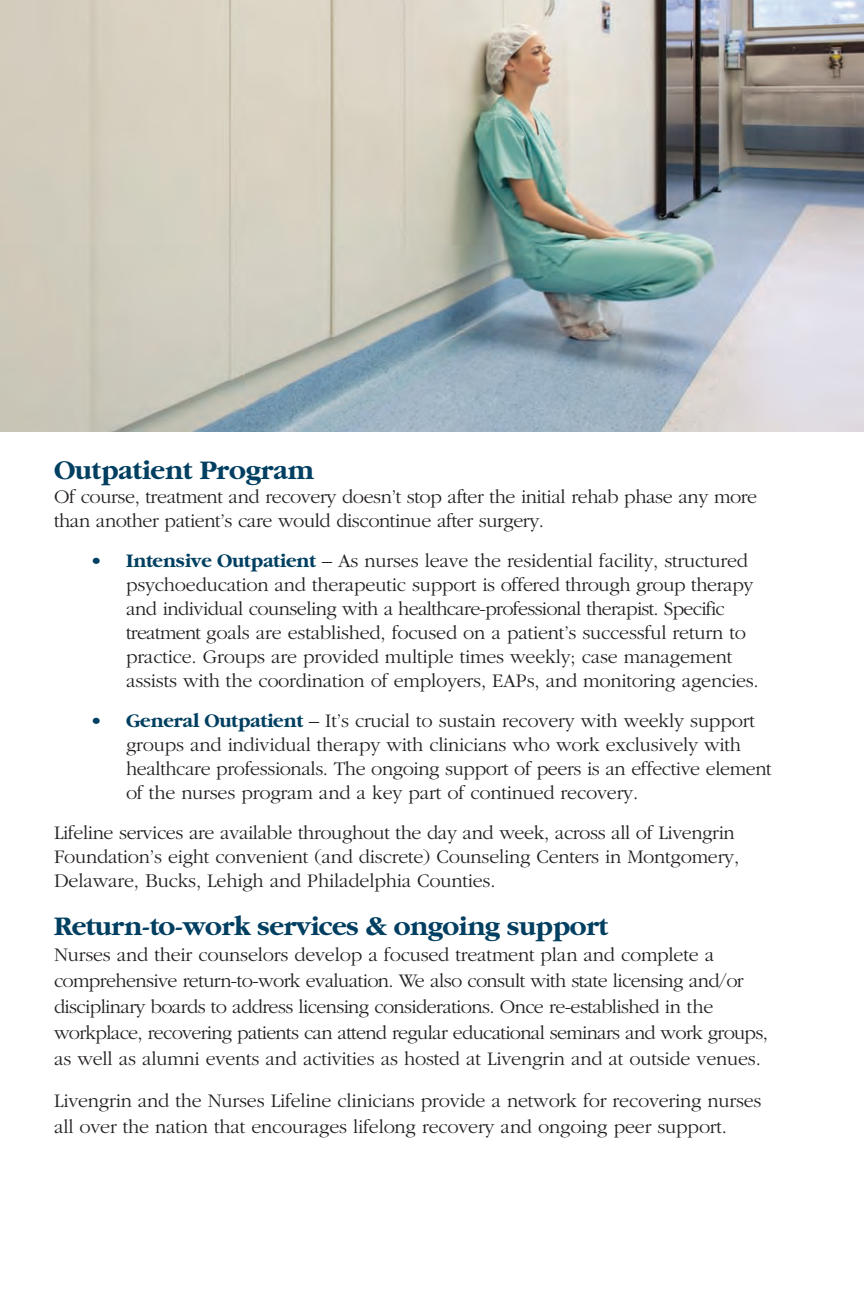
<style>
.page{position:relative;width:864px;height:1296px;background:#fff}
.page>*{position:absolute;margin:0;border:0;box-sizing:border-box;transform-origin:0 0}
.t1{font:700 28px "Garamond";letter-spacing:-.02em;color:#003f61}
.t2{font:300 20px/24px "Garamond";letter-spacing:-.01em;color:#231f20}
.t3{font:300 20px/26px "Garamond";letter-spacing:-.03em;color:#231f20}
.s1{color:#003f61}
.s2{font-weight:700;color:#003f61}
</style>
<div class="page">
<img style="left:0;top:0;width:864px;height:432px">
<h1 class="t1" style="left:54px;top:453px;width:261px">Outpatient Program</h1>
<p class="t2" style="left:54px;top:484px;width:705px">Of course, treatment and recovery doesn’t stop after the initial rehab phase any more than another patient’s care would discontinue after surgery.</p>
<p class="t2" style="left:126px;top:548px;width:634px;text-indent:-36px"><span class="s1">•</span> <span class="s2">Intensive Outpatient</span> – As nurses leave the residential facility, structured psychoeducation and therapeutic support is offered through group therapy and individual counseling with a healthcare-professional therapist. Specific treatment goals are established, focused on a patient’s successful return to practice. Groups are provided multiple times weekly; case management assists with the coordination of employers, EAPs, and monitoring agencies.</p>
<p class="t2" style="left:126px;top:708px;width:647px;text-indent:-36px"><span class="s1">•</span> <span class="s2">General Outpatient</span> – It’s crucial to sustain recovery with weekly support groups and individual therapy with clinicians who work exclusively with healthcare professionals. The ongoing support of peers is an effective element of the nurses program and a key part of continued recovery.</p>
<p class="t2" style="left:54px;top:820px;width:687px">Lifeline services are available throughout the day and week, across all of Livengrin<br>Foundation’s eight convenient (and discrete) Counseling Centers in Montgomery,<br>Delaware, Bucks, Lehigh and Philadelphia Counties.</p>
<h1 class="t1" style="left:54px;top:909px;width:556px">Return-to-work services &amp; ongoing support</h1>
<p class="t3" style="left:54px;top:941px;width:716px">Nurses and their counselors develop a focused treatment plan and complete a comprehensive return-to-work evaluation. We also consult with state licensing and/or disciplinary boards to address licensing considerations. Once re-established in the workplace, recovering patients can attend regular educational seminars and work groups, as well as alumni events and activities as hosted at Livengrin and at outside venues.</p>
<p class="t2" style="left:54px;top:1087px;width:709px;line-height:26px">Livengrin and the Nurses Lifeline clinicians provide a network for recovering nurses all over the nation that encourages lifelong recovery and ongoing peer support.</p>
</div>
